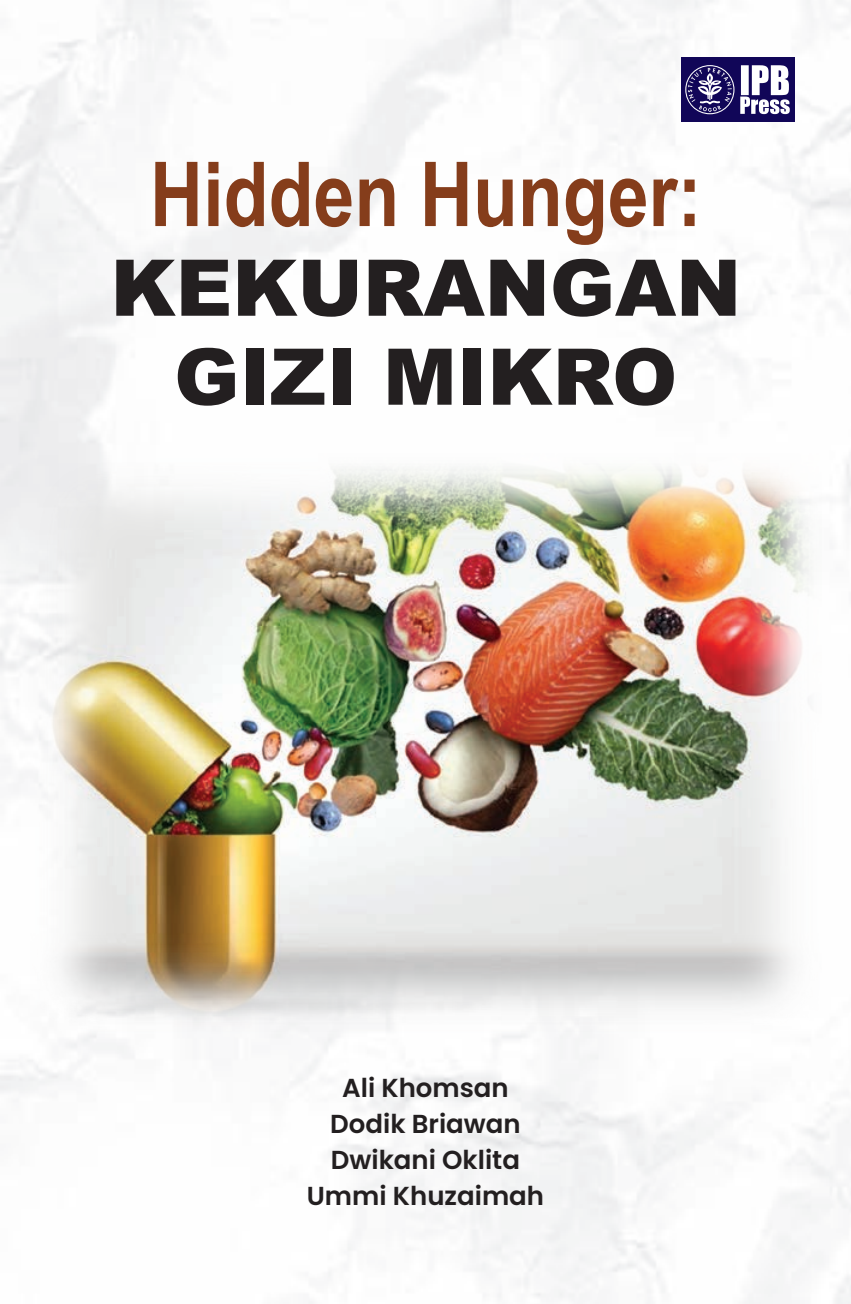
<style>
.page{position:relative;width:851px;height:1304px;background:#fff}
.page>*{position:absolute;margin:0;border:0;box-sizing:border-box;transform-origin:0 0}
.t1{font:700 89.6px "Arial Narrow";color:#853d1b}
.t2{font:900 78.2px/89px "Arial";color:#231f20;text-align:center}
.t3{font:600 26px/36px "Poppins";color:#231f20;text-align:center}
</style>
<div class="page">
<img style="left:0;top:0;width:850px;height:1304px">
<img style="left:30px;top:453px;width:791px;height:579px">
<div style="left:680px;top:57px;width:114px;height:65px;background:#110658"></div>
<svg style="left:740px;top:65px;width:49px;height:49px"></svg>
<svg style="left:685px;top:65px;width:49px;height:49px"></svg>
<h1 class="t1" style="left:150px;top:127px;width:553px">Hidden Hunger:</h1>
<h2 class="t2" style="left:110px;top:241px;width:632px">KEKURANGAN<br>GIZI MIKRO</h2>
<p class="t3" style="left:307px;top:1070px;width:239px">Ali Khomsan<br>Dodik Briawan<br>Dwikani Oklita<br>Ummi Khuzaimah</p>
</div>
